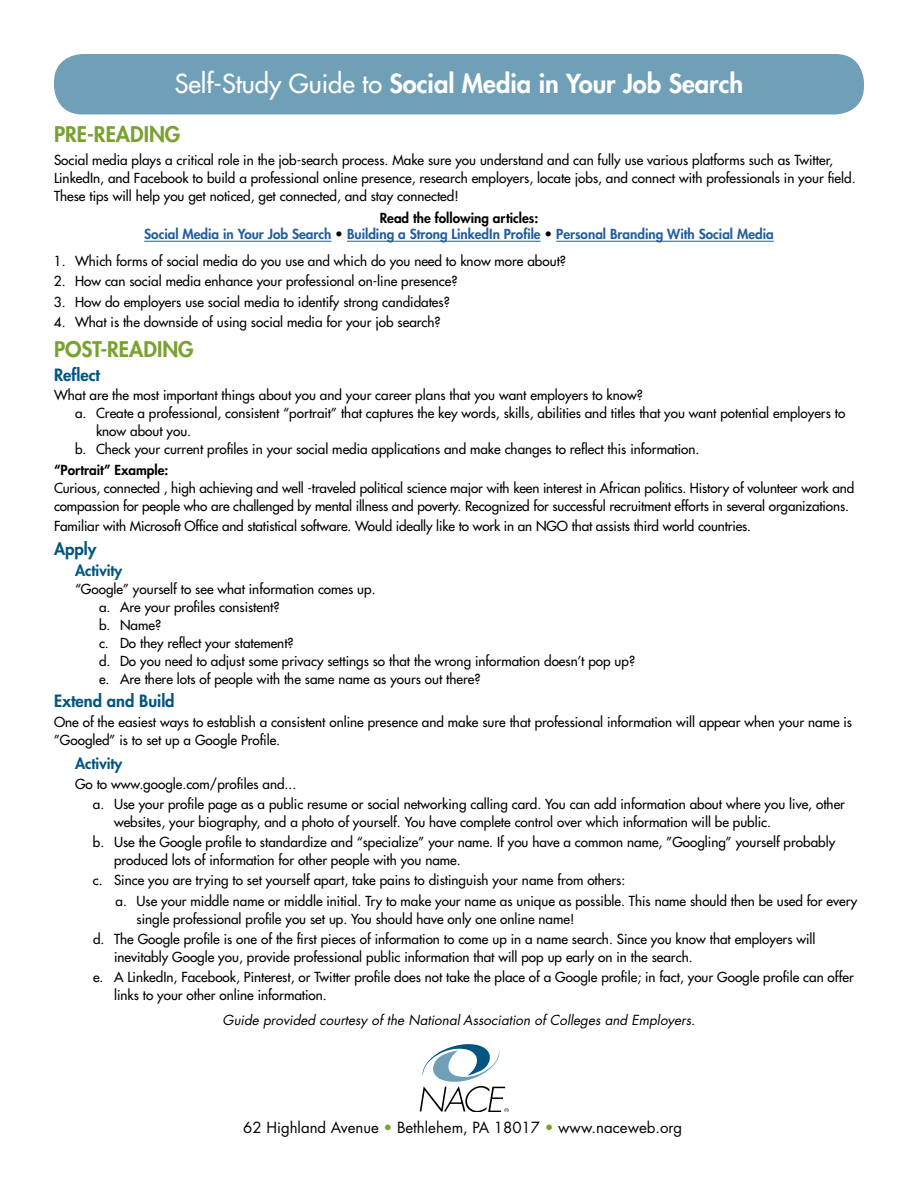
<style>
.page{position:relative;width:918px;height:1188px;background:#fff}
.page>*{position:absolute;margin:0;border:0;box-sizing:border-box;transform-origin:0 0}
.t1{font:800 25.5px "Futura";color:#fff}
.t2{font:800 21px "Futura";color:#78a22f}
.t3{font:800 16.5px "Futura";color:#005581}
.t4{font:15px "Futura";color:#000}
.t5{font:800 15px "Futura";color:#005581}
.t6{font:13.5px/18px "Futura";color:#000}
.t7{font:800 13.5px/16.2px "Futura";color:#215e9e;text-align:center}
.t8{font:italic 13.5px "Futura";color:#000}
.t9{font:800 13.5px "Futura";color:#000}
.s1{font-weight:400}
.s2{color:#000}
.s3{color:#78a22f}
</style>
<div class="page">
<div style="left:54px;top:54px;width:810px;height:60px;background:#70a0b8;border-radius:28px"></div>
<hr style="left:144px;top:241px;width:187px;height:1px;background:#215e9e">
<hr style="left:347px;top:241px;width:194px;height:1px;background:#215e9e">
<hr style="left:556px;top:241px;width:218px;height:1px;background:#215e9e">
<svg style="left:420px;top:1044px;width:89px;height:68px"></svg>
<h1 class="t1" style="left:175px;top:67px;width:570px"><span class="s1">Self-Study Guide to</span> Social Media in Your Job Search</h1>
<h2 class="t2" style="left:54px;top:121px;width:128px">PRE-READING</h2>
<p class="t6" style="left:54px;top:151px;width:803px">Social media plays a critical role in the job-search process. Make sure you understand and can fully use various platforms such as Twitter,<br>LinkedIn, and Facebook to build a professional online presence, research employers, locate jobs, and connect with professionals in your field.<br>These tips will help you get noticed, get connected, and stay connected!</p>
<p class="t7" style="left:144px;top:210px;width:631px"><span class="s2">Read the following articles:<br></span>Social Media in Your Job Search <span class="s2">•</span> Building a Strong LinkedIn Profile <span class="s2">•</span> Personal Branding With Social Media</p>
<p class="t6" style="left:54px;top:252px;width:514px">1. Which forms of social media do you use and which do you need to know more about?</p>
<p class="t6" style="left:54px;top:272px;width:405px">2. How can social media enhance your professional on-line presence?</p>
<p class="t6" style="left:54px;top:292px;width:397px">3. How do employers use social media to identify strong candidates?</p>
<p class="t6" style="left:54px;top:313px;width:388px">4. What is the downside of using social media for your job search?</p>
<h2 class="t2" style="left:54px;top:335px;width:141px">POST-READING</h2>
<p class="t3" style="left:54px;top:364px;width:48px">Reflect</p>
<p class="t6" style="left:54px;top:386px;width:590px">What are the most important things about you and your career plans that you want employers to know?</p>
<p class="t6" style="left:75px;top:404px;width:772px">a. Create a professional, consistent “portrait” that captures the key words, skills, abilities and titles that you want potential employers to</p>
<p class="t6" style="left:96px;top:422px;width:97px">know about you.</p>
<p class="t6" style="left:75px;top:440px;width:626px">b. Check your current profiles in your social media applications and make changes to reflect this information.</p>
<p class="t9" style="left:54px;top:461px;width:116px">“Portrait” Example:</p>
<p class="t6" style="left:54px;top:479px;width:802px">Curious, connected , high achieving and well -traveled political science major with keen interest in African politics. History of volunteer work and compassion for people who are challenged by mental illness and poverty. Recognized for successful recruitment efforts in several organizations.</p>
<p class="t6" style="left:54px;top:517px;width:699px">Familiar with Microsoft Office and statistical software. Would ideally like to work in an NGO that assists third world countries.</p>
<p class="t3" style="left:54px;top:538px;width:44px">Apply</p>
<p class="t5" style="left:75px;top:561px;width:49px">Activity</p>
<p class="t6" style="left:99px;top:580px;width:538px;text-indent:-24px">“Google” yourself to see what information comes up.<br>a. Are your profiles consistent?<br>b. Name?<br>c. Do they reflect your statement?<br>d. Do you need to adjust some privacy settings so that the wrong information doesn’t pop up? e. Are there lots of people with the same name as yours out there?</p>
<p class="t3" style="left:54px;top:690px;width:122px">Extend and Build</p>
<p class="t6" style="left:54px;top:713px;width:800px">One of the easiest ways to establish a consistent online presence and make sure that professional information will appear when your name is ”Googled” is to set up a Google Profile.</p>
<p class="t5" style="left:75px;top:753px;width:49px">Activity</p>
<p class="t6" style="left:93px;top:774px;width:753px;line-height:20.1px;text-indent:-18px">Go to www.google.com/profiles and...<br>a. Use your profile page as a public resume or social networking calling card. You can add information about where you live, other</p>
<p class="t6" style="left:93px;top:812px;width:744px;line-height:20.1px;text-indent:21px">websites, your biography, and a photo of yourself. You have complete control over which information will be public.<br>b. Use the Google profile to standardize and “specialize” your name. If you have a common name, ”Googling” yourself probably</p>
<p class="t6" style="left:114px;top:851px;width:348px">produced lots of information for other people with you name.</p>
<p class="t6" style="left:93px;top:871px;width:534px">c. Since you are trying to set yourself apart, take pains to distinguish your name from others:</p>
<p class="t6" style="left:116px;top:891px;width:744px">a. Use your middle name or middle initial. Try to make your name as unique as possible. This name should then be used for every</p>
<p class="t6" style="left:93px;top:908px;width:724px;line-height:20.1px;text-indent:43px">single professional profile you set up. You should have only one online name!<br>d. The Google profile is one of the first pieces of information to come up in a name search. Since you know that employers will</p>
<p class="t6" style="left:93px;top:947px;width:762px;line-height:20.1px;text-indent:21px">inevitably Google you, provide professional public information that will pop up early on in the search.<br>e. A LinkedIn, Facebook, Pinterest, or Twitter profile does not take the place of a Google profile; in fact, your Google profile can offer</p>
<p class="t6" style="left:114px;top:986px;width:214px">links to your other online information.</p>
<p class="t8" style="left:223px;top:1011px;width:474px">Guide provided courtesy of the National Association of Colleges and Employers.</p>
<p class="t4" style="left:243px;top:1117px;width:441px">62 Highland Avenue <span class="s3">•</span> Bethlehem, PA 18017 <span class="s3">•</span> www.naceweb.org</p>
</div>
